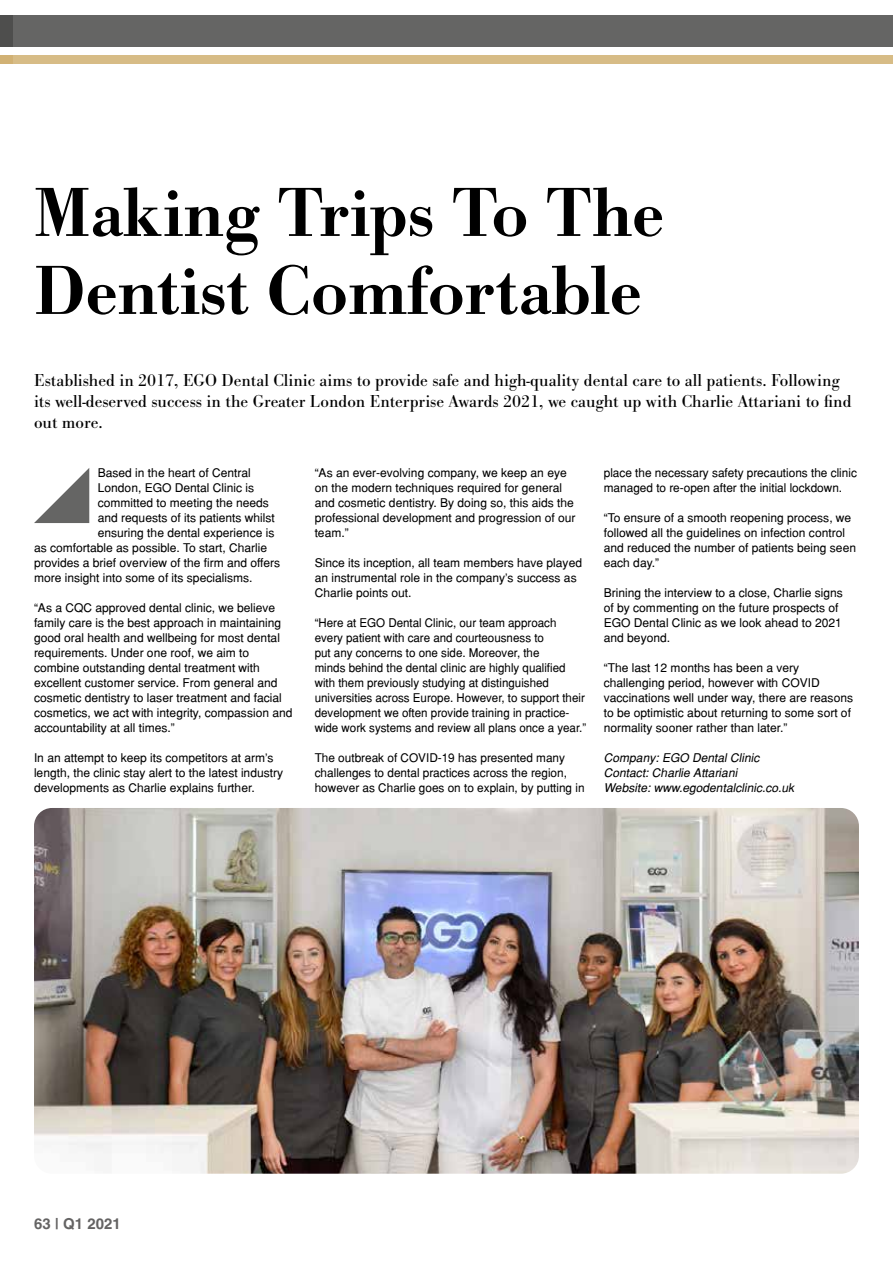
<style>
.page{position:relative;width:893px;height:1263px;background:#fff}
.page>*{position:absolute;margin:0;border:0;box-sizing:border-box;transform-origin:0 0}
.t1{font:500 72px/78px "Bodoni URW";color:#000}
.t2{font:18px/21px "Bodoni URW";color:#000}
.t3{font:700 15px "Helvetica";color:#646363}
.t4{font:12px/15px "Helvetica";color:#000}
.t5{font:12px/15px "Helvetica";color:#000;scale:.96 1}
.t6{font:italic 12px/15px "Helvetica";color:#000}
</style>
<div class="page">
<div style="left:0;top:15px;width:893px;height:32px;background:#656564"></div>
<div style="left:0;top:55px;width:893px;height:9px;background:#d7bc86"></div>
<svg style="left:34px;top:468px;width:55px;height:55px"></svg>
<img style="left:34px;top:808px;width:825px;height:366px">
<h1 class="t1" style="left:34px;top:175px;width:631px">Making Trips To The<br>Dentist Comfortable</h1>
<p class="t2" style="left:34px;top:370px;width:819px">Established in 2017, EGO Dental Clinic aims to provide safe and high-quality dental care to all patients. Following its well-deserved success in the Greater London Enterprise Awards 2021, we caught up with Charlie Attariani to find out more.</p>
<p class="t4" style="left:98px;top:465px;width:154px">Based in the heart of Central</p>
<p class="t4" style="left:98px;top:480px;width:158px">London, EGO Dental Clinic is</p>
<p class="t4" style="left:98px;top:495px;width:173px">committed to meeting the needs</p>
<p class="t4" style="left:98px;top:510px;width:179px">and requests of its patients whilst</p>
<p class="t4" style="left:98px;top:525px;width:178px">ensuring the dental experience is</p>
<p class="t4" style="left:34px;top:540px;width:235px">as comfortable as possible. To start, Charlie</p>
<p class="t4" style="left:34px;top:555px;width:248px">provides a brief overview of the firm and offers</p>
<p class="t4" style="left:34px;top:570px;width:220px">more insight into some of its specialisms.</p>
<p class="t4" style="left:34px;top:600px;width:260px">“As a CQC approved dental clinic, we believe family care is the best approach in maintaining good oral health and wellbeing for most dental requirements. Under one roof, we aim to combine outstanding dental treatment with excellent customer service. From general and cosmetic dentistry to laser treatment and facial cosmetics, we act with integrity, compassion and accountability at all times.”</p>
<p class="t4" style="left:34px;top:750px;width:251px">In an attempt to keep its competitors at arm’s length, the clinic stay alert to the latest industry developments as Charlie explains further.</p>
<p class="t4" style="left:604px;top:465px;width:255px">place the necessary safety precautions the clinic managed to re-open after the initial lockdown.</p>
<p class="t4" style="left:604px;top:510px;width:254px">“To ensure of a smooth reopening process, we followed all the guidelines on infection control and reduced the number of patients being seen each day.”</p>
<p class="t4" style="left:604px;top:585px;width:241px">Brining the interview to a close, Charlie signs of by commenting on the future prospects of EGO Dental Clinic as we look ahead to 2021 and beyond.</p>
<p class="t4" style="left:604px;top:660px;width:251px">“The last 12 months has been a very challenging period, however with COVID vaccinations well under way, there are reasons to be optimistic about returning to some sort of normality sooner rather than later.”</p>
<p class="t6" style="left:604px;top:750px;width:194px">Company: EGO Dental Clinic<br>Contact: Charlie Attariani<br>Website: www.egodentalclinic.co.uk</p>
<p class="t4" style="left:315px;top:465px;width:262px">“As an ever-evolving company, we keep an eye on the modern techniques required for general and cosmetic dentistry. By doing so, this aids the professional development and progression of our team.”</p>
<p class="t4" style="left:315px;top:555px;width:269px">Since its inception, all team members have played an instrumental role in the company’s success as<br>Charlie points out.</p>
<p class="t5" style="left:315px;top:615px;width:284px">“Here at EGO Dental Clinic, our team approach every patient with care and courteousness to<br>put any concerns to one side. Moreover, the<br>minds behind the dental clinic are highly qualified with them previously studying at distinguished universities across Europe. However, to support their development we often provide training in practice&shy;wide work systems and review all plans once a year.”</p>
<p class="t4" style="left:315px;top:750px;width:271px">The outbreak of COVID-19 has presented many challenges to dental practices across the region, however as Charlie goes on to explain, by putting in</p>
<p class="t3" style="left:34px;top:1214px;width:88px">63 | Q1 2021</p>
</div>
